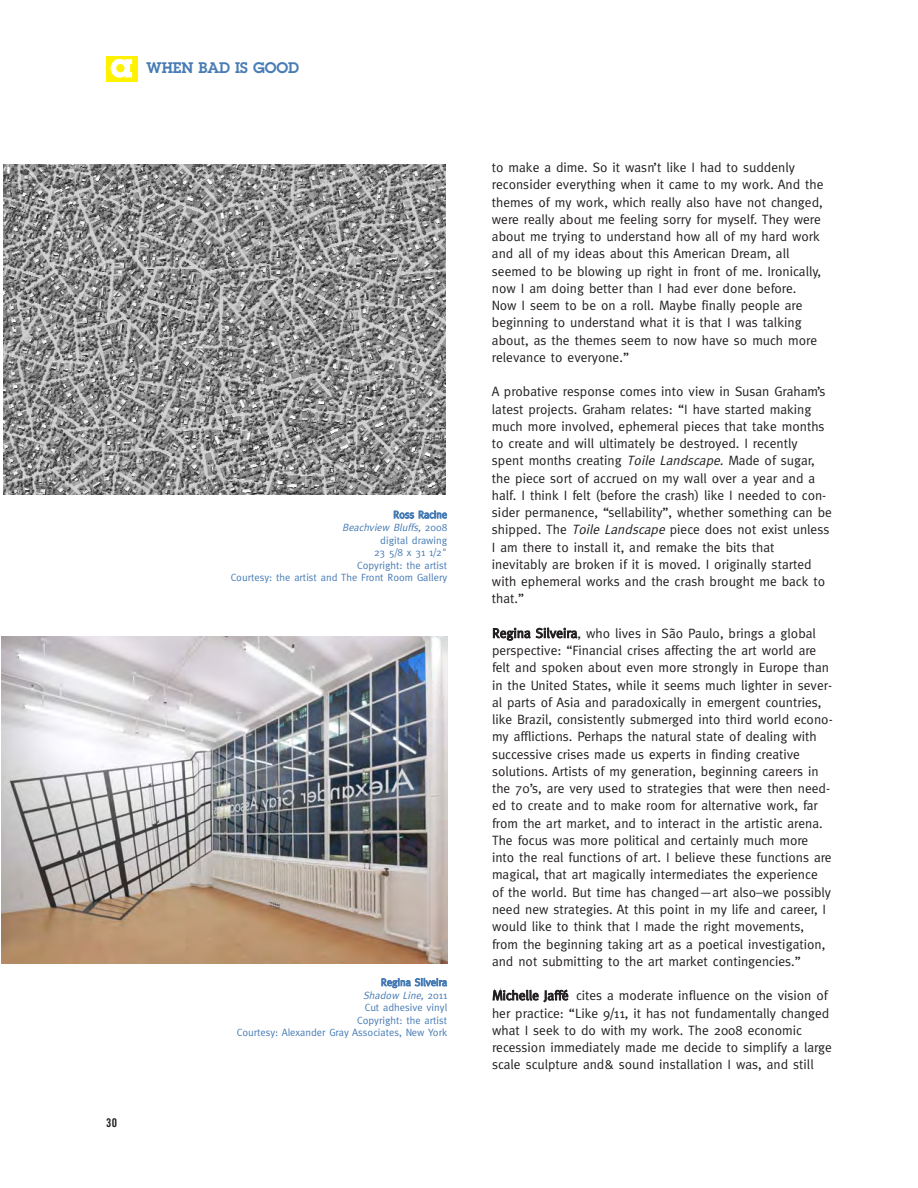
<style>
.page{position:relative;width:918px;height:1188px;background:#fff}
.page>*{position:absolute;margin:0;border:0;box-sizing:border-box;transform-origin:0 0}
.t1{font:600 15px "Lubalin Graph Std";color:#487cb5}
.t2{font:13.5px/17.2px "Meta";color:#231f20}
.t3{font:12px "Trade Gothic Bold Cond Twenty";color:#231f20}
.t4{font:10.5px/12.6px "Meta";color:#487cb5;text-align:right}
.s1{font-style:italic}
</style>
<div class="page">
<div style="left:106px;top:56px;width:32px;height:25px;background:#fff200"></div>
<svg style="left:111px;top:59px;width:21px;height:19px"></svg>
<div style="left:116px;top:64px;width:9px;height:8px;background:#fff200;border-radius:50%"></div>
<img style="left:2px;top:637px;width:445px;height:326px">
<img style="left:4px;top:164px;width:442px;height:330px">
<p class="t1" style="left:146px;top:62px;width:154px">WHEN BAD IS GOOD</p>
<p class="t4" style="left:231px;top:509px;width:218px">Ross Racine<br><span class="s1">Beachview Bluffs,</span> 2 0 0 8<br>digital drawing<br>23 5/8 x 31 1/2"<br>Copyright: the artist<br>Courtesy: the artist and The Front Room Gallery</p>
<p class="t3" style="left:106px;top:1118px;width:12px">30</p>
<p class="t4" style="left:237px;top:977px;width:212px">Regina Silveira<br><span class="s1">Shadow Line,</span> 2 0 1 1<br>Cut adhesive vinyl<br>Copyright: the artist<br>Courtesy: Alexander Gray Associates, New York</p>
<p class="t2" style="left:492px;top:160px;width:333px">to make a dime. So it wasn’t like I had to suddenly reconsider everything when it came to my work. And the themes of my work, which really also have not changed, were really about me feeling sorry for myself. They were about me trying to understand how all of my hard work and all of my ideas about this American Dream, all seemed to be blowing up right in front of me. Ironically, now I am doing better than I had ever done before.<br>Now I seem to be on a roll. Maybe finally people are beginning to understand what it is that I was talking about, as the themes seem to now have so much more relevance to everyone.”</p>
<p class="t2" style="left:492px;top:384px;width:341px">A probative response comes into view in Susan Graham’s latest projects. Graham relates: “I have started making much more involved, ephemeral pieces that take months to create and will ultimately be destroyed. I recently spent months creating <span class="s1">Toile Landscape.</span> Made of sugar, the piece sort of accrued on my wall over a year and a half. I think I felt (before the crash) like I needed to con&shy;sider permanence, “sellability”, whether something can be shipped. The <span class="s1">Toile Landscape</span> piece does not exist unless I am there to install it, and remake the bits that inevitably are broken if it is moved. I originally started with ephemeral works and the crash brought me back to that.”</p>
<p class="t2" style="left:492px;top:626px;width:342px">Regina Silveira, who lives in São Paulo, brings a global perspective: “Financial crises affecting the art world are felt and spoken about even more strongly in Europe than in the United States, while it seems much lighter in sever&shy;al parts of Asia and paradoxically in emergent countries, like Brazil, consistently submerged into third world econo&shy;my afflictions. Perhaps the natural state of dealing with successive crises made us experts in finding creative solutions. Artists of my generation, beginning careers in the 70’s, are very used to strategies that were then need&shy;ed to create and to make room for alternative work, far from the art market, and to interact in the artistic arena.<br>The focus was more political and certainly much more into the real functions of art. I believe these functions are magical, that art magically intermediates the experience<br>of the world. But time has changed—art also–we possibly need new strategies. At this point in my life and career, I would like to think that I made the right movements, from the beginning taking art as a poetical investigation, and not submitting to the art market contingencies.”</p>
<p class="t2" style="left:492px;top:988px;width:341px">Michelle Jaffé cites a moderate influence on the vision of her practice: “Like 9/11, it has not fundamentally changed what I seek to do with my work. The 2008 economic recession immediately made me decide to simplify a large scale sculpture and&amp; sound installation I was, and still</p>
</div>
